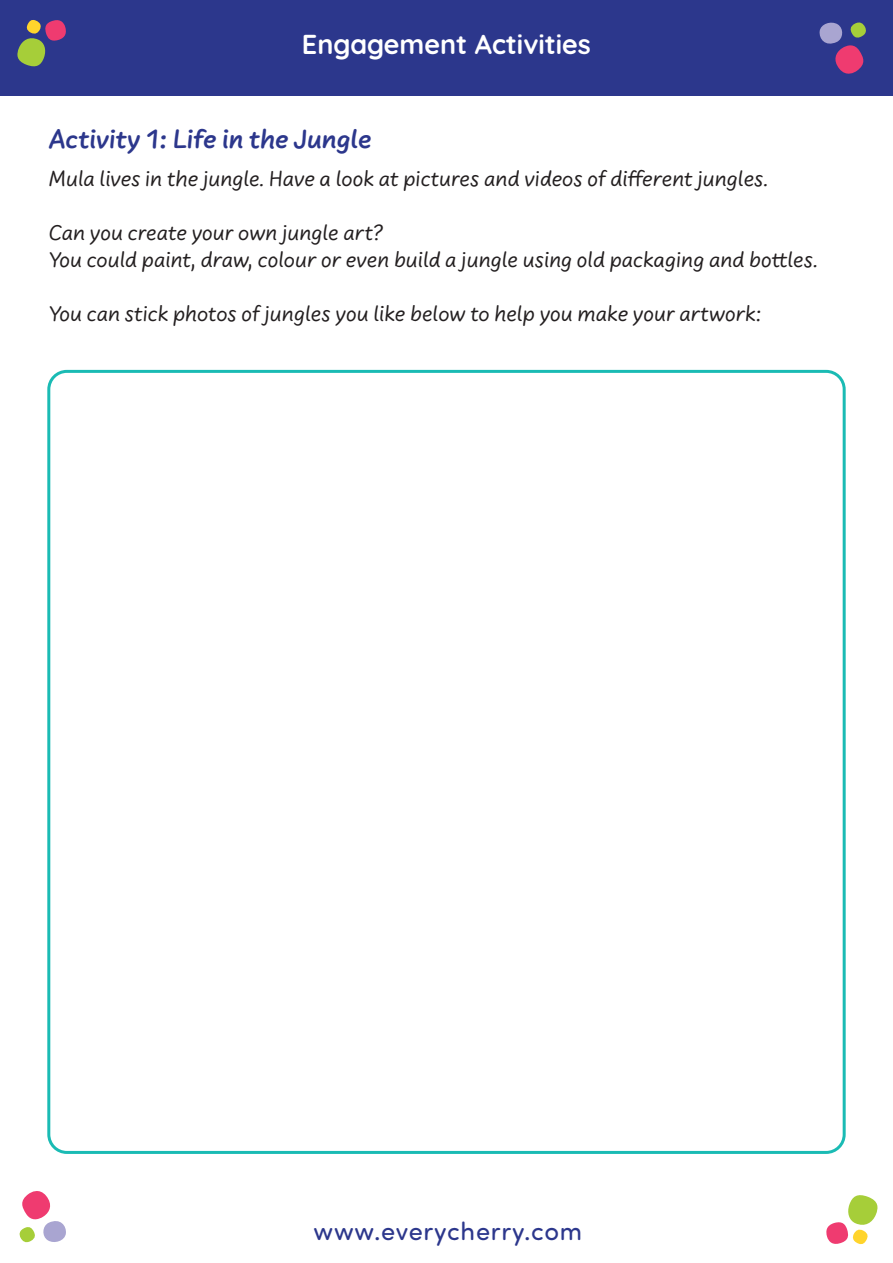
<style>
.page{position:relative;width:893px;height:1263px;background:#fff}
.page>*{position:absolute;margin:0;border:0;box-sizing:border-box;transform-origin:0 0}
.Heading{font:700 27.3px "Uberhand Pro";color:#2c378c}
.Page_Title{font:700 27.3px "Quicksand";color:#fff}
.t1{font:25.5px "Sofia Pro Soft";letter-spacing:.03em;color:#2c378c}
.Body{font:22.65px "Uberhand Pro";color:#231f20}
</style>
<div class="page">
<svg style="left:826px;top:1195px;width:52px;height:50px"></svg>
<svg style="left:19px;top:1191px;width:47px;height:52px"></svg>
<div style="left:0;top:0;width:893px;height:96px;background:#2c378c"></div>
<svg style="left:17px;top:20px;width:49px;height:47px"></svg>
<svg style="left:819px;top:22px;width:47px;height:52px"></svg>
<p class="Page_Title" style="left:302px;top:22px;width:290px">Engagement Activities</p>
<p class="Heading" style="left:49px;top:119px;width:324px">Activity 1: Life in the Jungle</p>
<p class="Body" style="left:49px;top:162px;width:721px">Mula lives in the jungle. Have a look at pictures and videos of different jungles.</p>
<p class="Body" style="left:49px;top:216px;width:336px">Can you create your own jungle art?</p>
<p class="Body" style="left:49px;top:243px;width:771px">You could paint, draw, colour or even build a jungle using old packaging and bottles.</p>
<p class="Body" style="left:49px;top:297px;width:714px">You can stick photos of jungles you like below to help you make your artwork:</p>
<p class="t1" style="left:314px;top:1214px;width:270px">www.everycherry.com</p>
</div>
